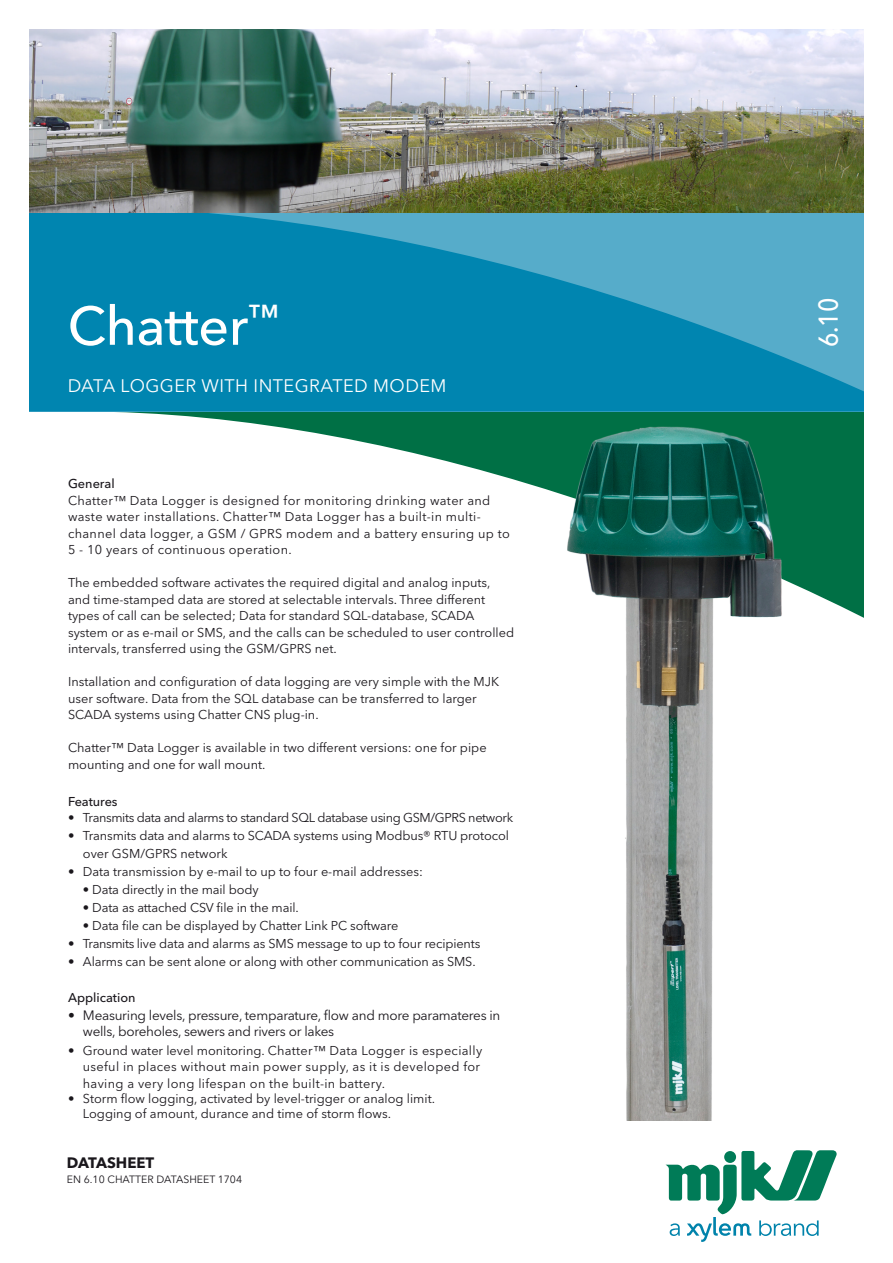
<style>
.page{position:relative;width:893px;height:1263px;background:#fff}
.page>*{position:absolute;margin:0;border:0;box-sizing:border-box;transform-origin:0 0}
.t1{font:500 54px "Avenir Next LT Pro";letter-spacing:-.01em;color:#fff}
.t2{font:500 27px "Avenir Next LT Pro";color:#fff;scale:.9 1}
.t3{font:18px "Avenir Next LT Pro";letter-spacing:.025em;color:#fff}
._010_MJK_Brødtekst{font:700 15px "Avenir Next LT Pro";color:#1a171c}
._011_MJK_Brødtekst_m{font:13.5px/16.2px "Avenir Next LT Pro";letter-spacing:-.02em;color:#1a171c}
._010_MJK_Brødtekst-2{font:12.75px/16.5px "Avenir Next LT Pro";color:#1a171c}
._010_MJK_Brødtekst-3{font:12.75px/16.5px "Avenir Next LT Pro";letter-spacing:.025em;color:#1a171c}
._010_MJK_Brødtekst-4{font:12.75px "Avenir Next LT Pro";letter-spacing:-.03em;color:#1a171c}
.t4{font:500 12.75px "Avenir Next LT Pro";color:#1a171c}
._010_MJK_Brødtekst-5{font:10.5px "Avenir Next LT Pro";color:#1a171c}
</style>
<div class="page">
<svg style="left:30px;top:411px;width:416px;height:50px"></svg>
<svg style="left:30px;top:212px;width:833px;height:199px;background:#1990b6"></svg>
<svg style="left:665px;top:1150px;width:172px;height:92px"></svg>
<img style="left:30px;top:30px;width:833px;height:182px">
<img style="left:446px;top:393px;width:418px;height:728px">
<p class="t1" style="left:68px;top:293px;width:213px">Chatter<sup>™</sup></p>
<p class="t3" style="left:68px;top:375px;width:380px">DATA LOGGER WITH INTEGRATED MODEM</p>
<p class="t4" style="left:68px;top:476px;width:48px">General</p>
<p class="_010_MJK_Brødtekst-3" style="left:68px;top:492px;width:443px">Chatter™ Data Logger is designed for monitoring drinking water and waste water installations. Chatter™ Data Logger has a built-in multi&shy;channel data logger, a GSM / GPRS modem and a battery ensuring up to 5 - 10 years of continuous operation.</p>
<p class="_010_MJK_Brødtekst-2" style="left:68px;top:574px;width:448px">The embedded software activates the required digital and analog inputs, and time-stamped data are stored at selectable intervals. Three different types of call can be selected; Data for standard SQL-database, SCADA system or as e-mail or SMS, and the calls can be scheduled to user controlled intervals, transferred using the GSM/GPRS net.</p>
<p class="_010_MJK_Brødtekst-2" style="left:68px;top:673px;width:432px">Installation and configuration of data logging are very simple with the MJK user software. Data from the SQL database can be transferred to larger<br>SCADA systems using Chatter CNS plug-in.</p>
<p class="_010_MJK_Brødtekst-2" style="left:68px;top:739px;width:420px">Chatter™ Data Logger is available in two different versions: one for pipe mounting and one for wall mount.</p>
<p class="t4" style="left:68px;top:793px;width:51px">Features</p>
<p class="_010_MJK_Brødtekst-4" style="left:68px;top:810px;width:447px">• Transmits data and alarms to standard SQL database using GSM/GPRS network</p>
<p class="_010_MJK_Brødtekst-2" style="left:83px;top:826px;width:427px;line-height:18px;text-indent:-15px">• Transmits data and alarms to SCADA systems using Modbus® RTU protocol over GSM/GPRS network</p>
<p class="_010_MJK_Brødtekst-2" style="left:68px;top:863px;width:356px">• Data transmission by e-mail to up to four e-mail addresses:</p>
<p class="_010_MJK_Brødtekst-2" style="left:83px;top:881px;width:177px">• Data directly in the mail body</p>
<p class="_010_MJK_Brødtekst-2" style="left:83px;top:899px;width:217px">• Data as attached CSV file in the mail.</p>
<p class="_010_MJK_Brødtekst-2" style="left:83px;top:917px;width:317px">• Data file can be displayed by Chatter Link PC software</p>
<p class="_010_MJK_Brødtekst-2" style="left:68px;top:935px;width:414px">• Transmits live data and alarms as SMS message to up to four recipients</p>
<p class="_010_MJK_Brødtekst-2" style="left:68px;top:953px;width:409px">• Alarms can be sent alone or along with other communication as SMS.</p>
<p class="t4" style="left:68px;top:990px;width:69px">Application</p>
<p class="_011_MJK_Brødtekst_m" style="left:83px;top:1007px;width:419px;text-indent:-15px">• Measuring levels, pressure, temparature, flow and more paramateres in wells, boreholes, sewers and rivers or lakes</p>
<p class="_010_MJK_Brødtekst-3" style="left:83px;top:1042px;width:401px;text-indent:-15px">• Ground water level monitoring. Chatter™ Data Logger is especially useful in places without main power supply, as it is developed for having a very long lifespan on the built-in battery.</p>
<p class="_010_MJK_Brødtekst-2" style="left:83px;top:1091px;width:354px;line-height:15.3px;text-indent:-15px">• Storm flow logging, activated by level-trigger or analog limit.<br>Logging of amount, durance and time of storm flows.</p>
<p class="_010_MJK_Brødtekst" style="left:67px;top:1153px;width:89px">DATASHEET</p>
<p class="_010_MJK_Brødtekst-5" style="left:67px;top:1173px;width:177px">EN 6.10 CHATTER DATASHEET 1704</p>
<p class="t2" style="left:812px;top:347px;width:57px;rotate:-90deg">6.10</p>
</div>
